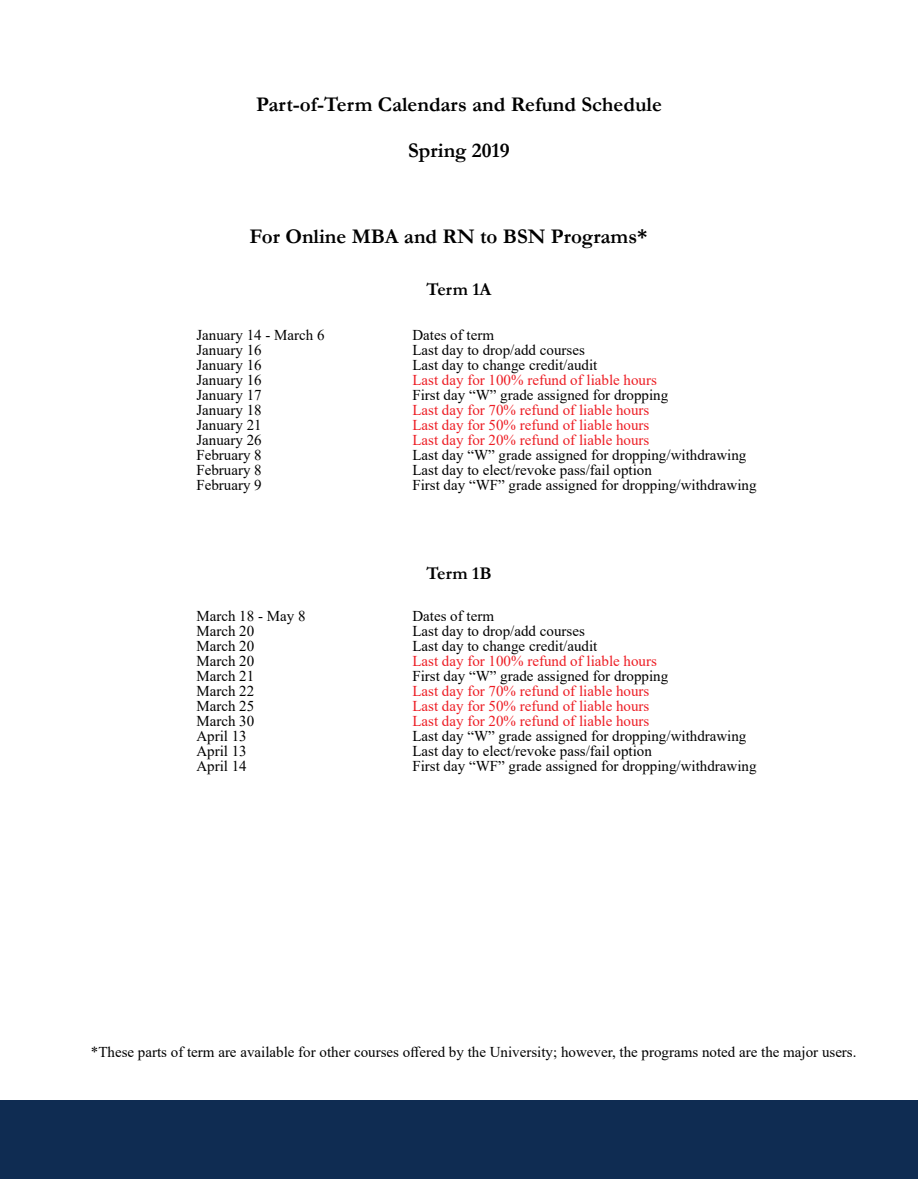
<style>
.page{position:relative;width:918px;height:1188px;background:#fff}
.page>*{position:absolute;margin:0;border:0;box-sizing:border-box;transform-origin:0 0}
.t1{font:700 21px "Garamond";color:#000}
.t2{font:700 18px "Garamond";color:#000}
.t3{font:15px "Times New Roman";color:#000}
.t4{font:15px "Times New Roman";color:#ed1d24}
</style>
<div class="page">
<div style="left:0;top:1101px;width:918px;height:77px;background:#0f2c52"></div>
<h1 class="t1" style="left:256px;top:90px;width:407px">Part-of-Term Calendars and Refund Schedule</h1>
<h1 class="t1" style="left:408px;top:136px;width:103px">Spring 2019</h1>
<h1 class="t1" style="left:250px;top:222px;width:399px">For Online MBA and RN to BSN Programs*</h1>
<p class="t2" style="left:427px;top:277px;width:66px">Term 1A</p>
<p class="t3" style="left:196px;top:324px;width:130px">January 14 - March 6</p>
<p class="t3" style="left:412px;top:324px;width:83px">Dates of term</p>
<p class="t3" style="left:196px;top:339px;width:67px">January 16</p>
<p class="t3" style="left:412px;top:339px;width:174px">Last day to drop/add courses</p>
<p class="t3" style="left:196px;top:354px;width:67px">January 16</p>
<p class="t3" style="left:412px;top:354px;width:186px">Last day to change credit/audit</p>
<p class="t3" style="left:196px;top:369px;width:67px">January 16</p>
<p class="t4" style="left:412px;top:369px;width:246px">Last day for 100% refund of liable hours</p>
<p class="t3" style="left:196px;top:384px;width:67px">January 17</p>
<p class="t3" style="left:412px;top:384px;width:257px">First day “W” grade assigned for dropping</p>
<p class="t3" style="left:196px;top:399px;width:67px">January 18</p>
<p class="t4" style="left:412px;top:399px;width:239px">Last day for 70% refund of liable hours</p>
<p class="t3" style="left:196px;top:414px;width:67px">January 21</p>
<p class="t4" style="left:412px;top:414px;width:239px">Last day for 50% refund of liable hours</p>
<p class="t3" style="left:196px;top:429px;width:67px">January 26</p>
<p class="t4" style="left:412px;top:429px;width:239px">Last day for 20% refund of liable hours</p>
<p class="t3" style="left:196px;top:444px;width:67px">February 8</p>
<p class="t3" style="left:412px;top:444px;width:336px">Last day “W” grade assigned for dropping/withdrawing</p>
<p class="t3" style="left:196px;top:459px;width:67px">February 8</p>
<p class="t3" style="left:412px;top:459px;width:241px">Last day to elect/revoke pass/fail option</p>
<p class="t3" style="left:196px;top:474px;width:67px">February 9</p>
<p class="t3" style="left:412px;top:474px;width:346px">First day “WF” grade assigned for dropping/withdrawing</p>
<p class="t2" style="left:426px;top:561px;width:67px">Term 1B</p>
<p class="t3" style="left:196px;top:605px;width:111px">March 18 - May 8</p>
<p class="t3" style="left:412px;top:605px;width:83px">Dates of term</p>
<p class="t3" style="left:196px;top:620px;width:59px">March 20</p>
<p class="t3" style="left:412px;top:620px;width:174px">Last day to drop/add courses</p>
<p class="t3" style="left:196px;top:635px;width:59px">March 20</p>
<p class="t3" style="left:412px;top:635px;width:186px">Last day to change credit/audit</p>
<p class="t3" style="left:196px;top:650px;width:59px">March 20</p>
<p class="t4" style="left:412px;top:650px;width:246px">Last day for 100% refund of liable hours</p>
<p class="t3" style="left:196px;top:665px;width:59px">March 21</p>
<p class="t3" style="left:412px;top:665px;width:257px">First day “W” grade assigned for dropping</p>
<p class="t3" style="left:196px;top:680px;width:59px">March 22</p>
<p class="t4" style="left:412px;top:680px;width:239px">Last day for 70% refund of liable hours</p>
<p class="t3" style="left:196px;top:695px;width:59px">March 25</p>
<p class="t4" style="left:412px;top:695px;width:239px">Last day for 50% refund of liable hours</p>
<p class="t3" style="left:196px;top:710px;width:59px">March 30</p>
<p class="t4" style="left:412px;top:710px;width:239px">Last day for 20% refund of liable hours</p>
<p class="t3" style="left:196px;top:725px;width:52px">April 13</p>
<p class="t3" style="left:412px;top:725px;width:336px">Last day “W” grade assigned for dropping/withdrawing</p>
<p class="t3" style="left:196px;top:740px;width:52px">April 13</p>
<p class="t3" style="left:412px;top:740px;width:241px">Last day to elect/revoke pass/fail option</p>
<p class="t3" style="left:196px;top:755px;width:52px">April 14</p>
<p class="t3" style="left:412px;top:755px;width:346px">First day “WF” grade assigned for dropping/withdrawing</p>
<p class="t3" style="left:91px;top:1041px;width:767px">*These parts of term are available for other courses offered by the University; however, the programs noted are the major users.</p>
</div>
